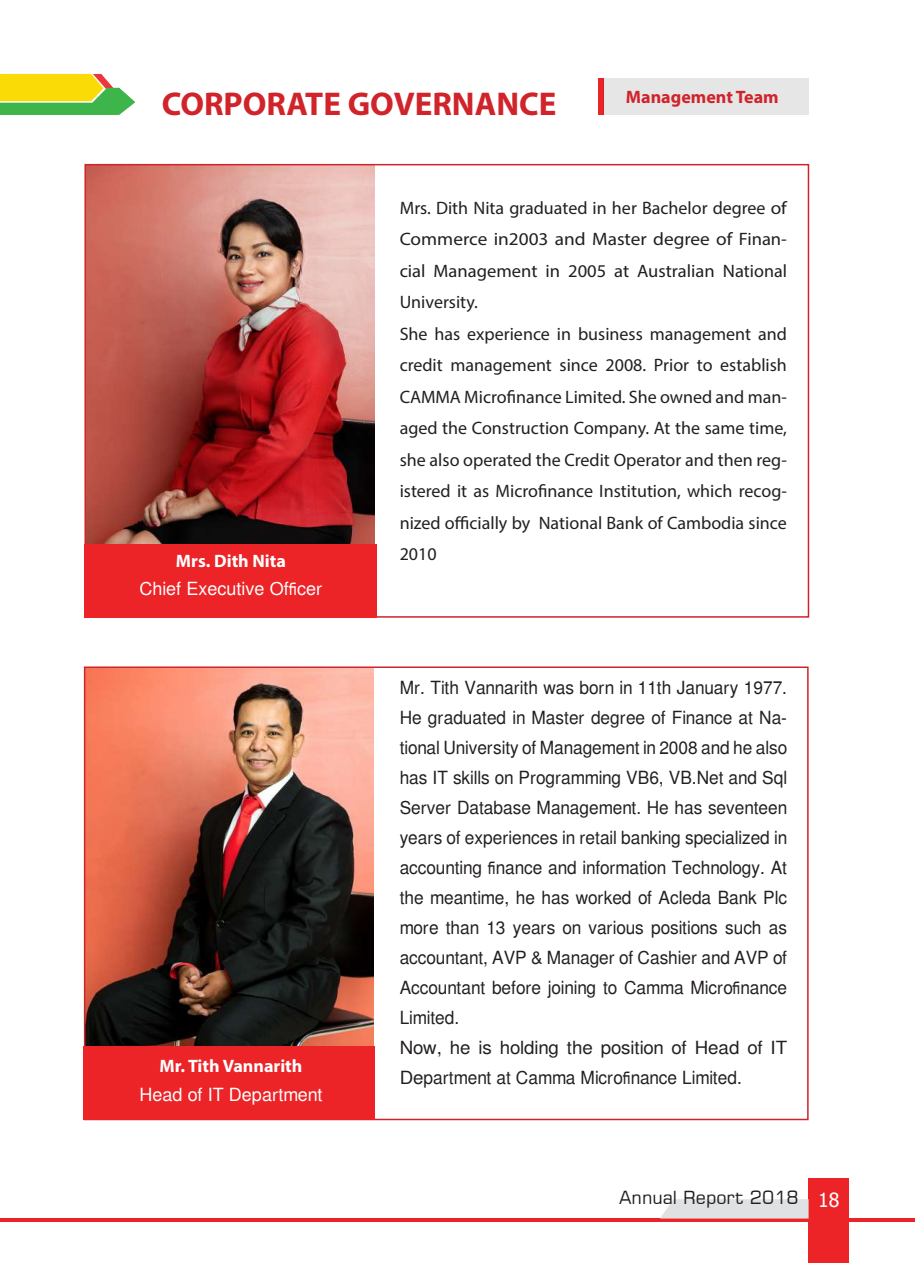
<style>
.page{position:relative;width:915px;height:1263px;background:#fff}
.page>*{position:absolute;margin:0;border:0;box-sizing:border-box;transform-origin:0 0}
.t1{font:700 33px "Myriad Pro";color:#d1232a}
.t2{font:18px/30px "Khmer O Sbattambang";color:#231f20;scale:.96 1}
.t3{font:18px/31.5px "Myriad Pro";color:#231f20}
.t4{font:18px "Khmer O Sbattambang";color:#fff}
.t5{font:700 18px "Myriad Pro";color:#fff}
.t6{font:18px "Square 721 BT";color:#231f20}
.t7{font:700 18px "Myriad Pro";color:#d1232a}
.s1{font-family:"Khmer Kampongtrach";font-size:19.5px;color:#fff}
</style>
<div class="page">
<hr style="left:0;top:1218px;width:914px;height:4px;background:#ec2327">
<div style="left:808px;top:1178px;width:40px;height:85px;background:#ec2327"></div>
<div style="left:661px;top:1199px;width:147px;height:19px;background:#e0e1e3"></div>
<img style="left:87px;top:669px;width:286px;height:377px">
<svg style="left:0;top:73px;width:135px;height:42px;background:#b8d047"></svg>
<div style="left:598px;top:78px;width:5px;height:37px;background:#ec2327"></div>
<div style="left:603px;top:78px;width:205px;height:37px;background:#e6e6e6"></div>
<img style="left:87px;top:167px;width:288px;height:377px">
<div style="left:84px;top:544px;width:292px;height:74px;background:#ec2327"></div>
<div style="left:84px;top:1046px;width:291px;height:74px;background:#ec2327"></div>
<h1 class="t1" style="left:162px;top:82px;width:396px">CORPORATE GOVERNANCE</h1>
<p class="t7" style="left:625px;top:85px;width:154px">Management Team</p>
<p class="t5" style="left:176px;top:549px;width:111px">Mrs. Dith Nita</p>
<p class="t4" style="left:139px;top:578px;width:184px">Chief Executive Officer</p>
<p class="t5" style="left:159px;top:1054px;width:144px">Mr. Tith Vannarith</p>
<p class="t4" style="left:139px;top:1084px;width:185px">Head of IT Department</p>
<p class="t3" style="left:399px;top:192px;width:388px">Mrs. Dith Nita graduated in her Bachelor degree of Commerce in2003 and Master degree of Finan&shy;cial Management in 2005 at Australian National University.<br>She has experience in business management and credit management since 2008. Prior to establish CAMMA Microfinance Limited. She owned and man&shy;aged the Construction Company. At the same time, she also operated the Credit Operator and then reg&shy;istered it as Microfinance Institution, which recog&shy;nized officially by National Bank of Cambodia since 2010</p>
<p class="t2" style="left:399px;top:673px;width:405px">Mr. Tith Vannarith was born in 11th January 1977.<br>He graduated in Master degree of Finance at Na&shy;tional University of Management in 2008 and he also has IT skills on Programming VB6, VB.Net and Sql Server Database Management. He has seventeen years of experiences in retail banking specialized in accounting finance and information Technology. At the meantime, he has worked of Acleda Bank Plc more than 13 years on various positions such as accountant, AVP &amp; Manager of Cashier and AVP of Accountant before joining to Camma Microfinance Limited.<br>Now, he is holding the position of Head of IT Department at Camma Microfinance Limited.</p>
<p class="t6" style="left:619px;top:1186px;width:222px">Annual Report 2018 <span class="s1">18</span></p>
</div>
